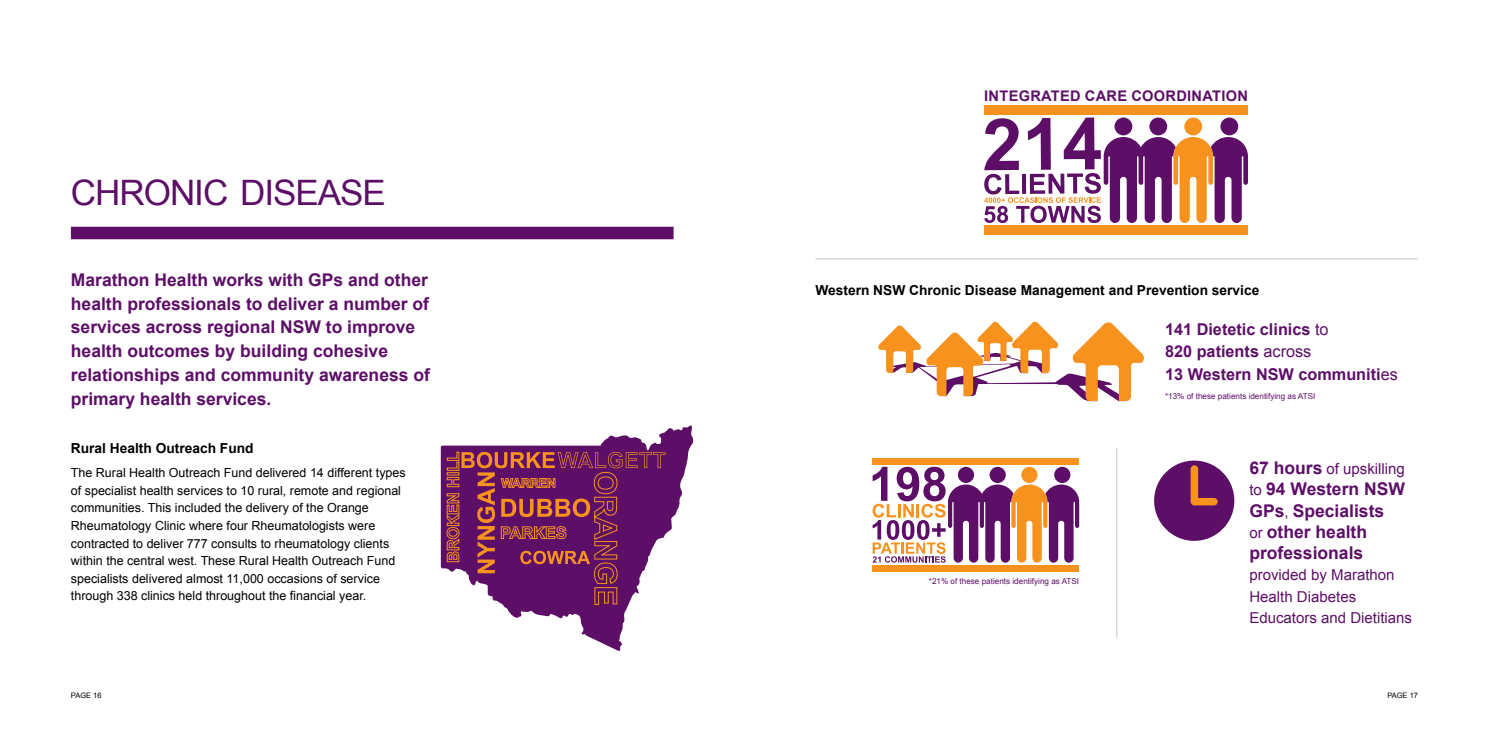
<style>
.page{position:relative;width:1489px;height:745px;background:#fff}
.page>*{position:absolute;margin:0;border:0;box-sizing:border-box;transform-origin:0 0}
.t1{font:35px "Arial";letter-spacing:-.03em;color:#5d0f68}
.t2{font:700 17.5px/23.8px "Arial";color:#5d0f68}
.t3{font:700 16.25px/22.5px "Arial";color:#5d0f68}
.t4{font:15px/21.2px "Arial";color:#5d0f68}
.t5{font:700 14.62px "Arial";letter-spacing:.02em;color:#5d0f68}
.t6{font:700 13.75px "Arial";color:#000}
.t7{font:12.5px/17.5px "Arial";color:#000}
.t8{font:8.12px "Arial";color:#5d0f68}
.t9{font:7.5px "Arial";color:#000}
.t10{font:7.5px "Arial";color:#000}
.s1{font-weight:400}
.s2{font-weight:700;font-size:17.5px}
.s3{font-weight:400;font-size:15px}
</style>
<div class="page">
<svg style="left:441px;top:425px;width:252px;height:225px"></svg>
<svg style="left:446px;top:451px;width:219px;height:154px;background:#813668"></svg>
<div style="left:71px;top:226px;width:602px;height:13px;background:#5d0f68"></div>
<div style="left:984px;top:226px;width:263px;height:9px;background:#f7921e"></div>
<div style="left:984px;top:105px;width:263px;height:10px;background:#f7921e"></div>
<svg style="left:984px;top:117px;width:263px;height:106px"></svg>
<div style="left:872px;top:457px;width:207px;height:7px;background:#f7921e"></div>
<div style="left:872px;top:564px;width:207px;height:7px;background:#f7921e"></div>
<svg style="left:872px;top:466px;width:207px;height:96px"></svg>
<svg style="left:878px;top:321px;width:265px;height:80px"></svg>
<div style="left:1153px;top:460px;width:81px;height:80px;background:#5d0f68;border-radius:50%"></div>
<svg style="left:1190px;top:465px;width:27px;height:40px"></svg>
<hr style="left:815px;top:258px;width:602px;height:1px;background:#000">
<hr style="left:1116px;top:447px;width:1px;height:189px;background:#000">
<h1 class="t1" style="left:71px;top:170px;width:312px">CHRONIC DISEASE</h1>
<h2 class="t2" style="left:71px;top:268px;width:360px">Marathon Health works with GPs and other health professionals to deliver a number of services across regional NSW to improve health outcomes by building cohesive relationships and community awareness of primary health services.</h2>
<p class="t6" style="left:71px;top:438px;width:184px">Rural Health Outreach Fund</p>
<p class="t7" style="left:71px;top:464px;width:336px">The Rural Health Outreach Fund delivered 14 different types of specialist health services to 10 rural, remote and regional communities. This included the delivery of the Orange Rheumatology Clinic where four Rheumatologists were contracted to deliver 777 consults to rheumatology clients within the central west. These Rural Health Outreach Fund specialists delivered almost 11,000 occasions of service through 338 clinics held throughout the financial year.</p>
<p class="t5" style="left:984px;top:86px;width:265px">INTEGRATED CARE COORDINATION</p>
<p class="t6" style="left:815px;top:281px;width:445px">Western NSW Chronic Disease Management and Prevention service</p>
<p class="t8" style="left:928px;top:575px;width:152px">*21% of these patients identifying as ATSI</p>
<h3 class="t3" style="left:1164px;top:318px;width:234px">141 Dietetic clinics <span class="s1">to<br></span>820 patients <span class="s1">across<br></span>13 Western NSW communiti<span class="s1">es</span></h3>
<p class="t8" style="left:1164px;top:391px;width:152px">*13% of these patients identifying as ATSI</p>
<p class="t4" style="left:1249px;top:458px;width:157px"><span class="s2">67 hours</span> of upskilling</p>
<h2 class="t2" style="left:1249px;top:479px;width:157px;line-height:21.2px"><span class="s3">to</span> 94 Western NSW<br>GPs<span class="s3">,</span> Specialists<br><span class="s3">or</span> other health professionals</h2>
<p class="t4" style="left:1249px;top:564px;width:164px">provided by Marathon<br>Health Diabetes<br>Educators and Dietitians</p>
<p class="t9" style="left:71px;top:690px;width:32px">PAGE 16</p>
<p class="t10" style="left:1387px;top:690px;width:32px">PAGE 17</p>
</div>
